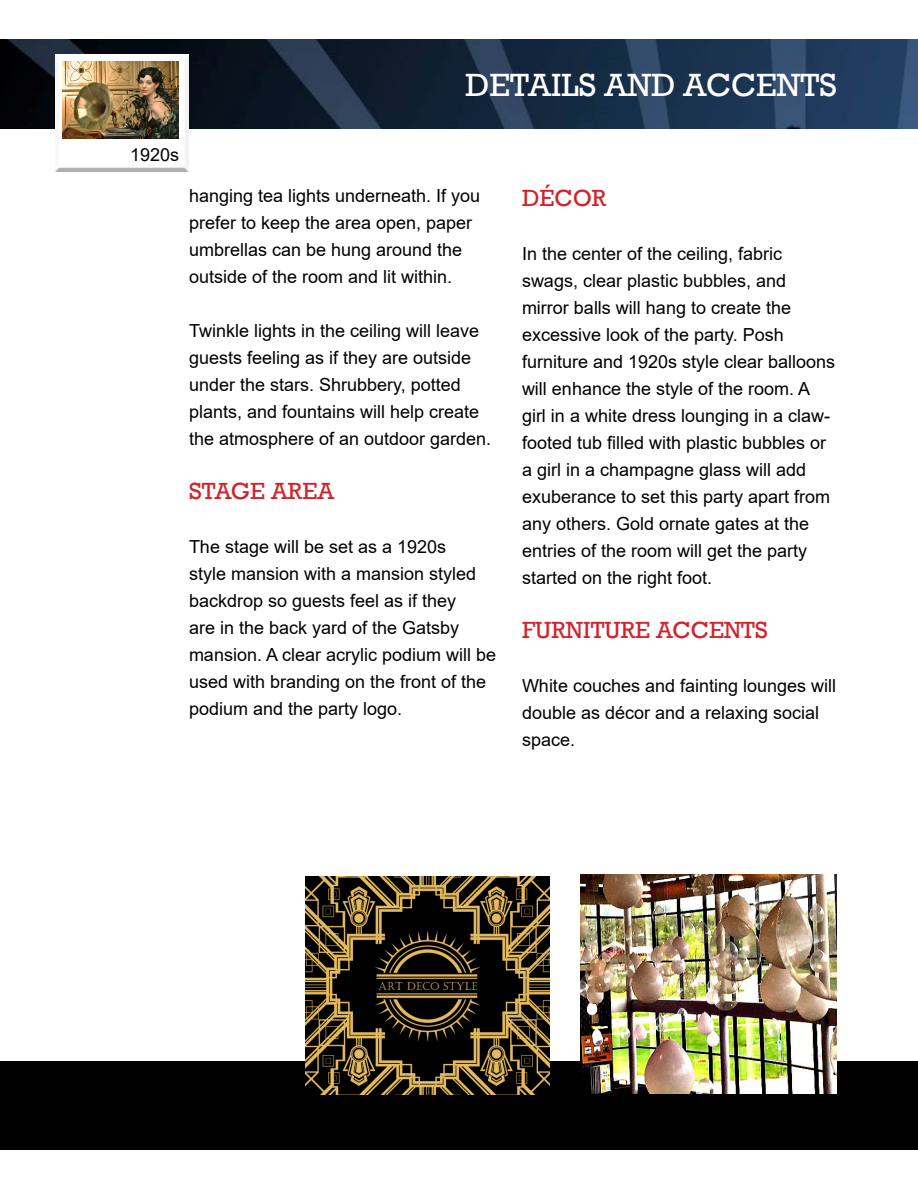
<style>
.page{position:relative;width:918px;height:1188px;background:#fff}
.page>*{position:absolute;margin:0;border:0;box-sizing:border-box;transform-origin:0 0}
.t1{font:33px "Rockwell";color:#fff}
.t2{font:24px "Rockwell";color:#d2232a}
.t3{font:18px/27px "Arial";color:#000}
</style>
<div class="page">
<div style="left:0;top:1061px;width:918px;height:89px;background:#000"></div>
<img style="left:0;top:40px;width:918px;height:88px">
<div style="left:49px;top:48px;width:145px;height:11px;background:#fff;opacity:.75"></div>
<div style="left:49px;top:54px;width:145px;height:119px;background:#000;opacity:.45"></div>
<img style="left:63px;top:62px;width:115px;height:77px">
<img style="left:306px;top:876px;width:244px;height:219px">
<img style="left:580px;top:875px;width:257px;height:219px">
<h1 class="t1" style="left:465px;top:66px;width:373px">DETAILS AND ACCENTS</h1>
<p class="t3" style="left:130px;top:141px;width:51px">1920s</p>
<p class="t3" style="left:189px;top:182px;width:293px">hanging tea lights underneath. If you prefer to keep the area open, paper umbrellas can be hung around the outside of the room and lit within.</p>
<p class="t3" style="left:189px;top:317px;width:304px">Twinkle lights in the ceiling will leave guests feeling as if they are outside under the stars. Shrubbery, potted plants, and fountains will help create the atmosphere of an outdoor garden.</p>
<h2 class="t2" style="left:189px;top:477px;width:147px">STAGE AREA</h2>
<p class="t3" style="left:189px;top:533px;width:309px">The stage will be set as a 1920s<br>style mansion with a mansion styled backdrop so guests feel as if they<br>are in the back yard of the Gatsby mansion. A clear acrylic podium will be used with branding on the front of the podium and the party logo.</p>
<h2 class="t2" style="left:522px;top:184px;width:86px">DÉCOR</h2>
<p class="t3" style="left:522px;top:240px;width:315px">In the center of the ceiling, fabric swags, clear plastic bubbles, and mirror balls will hang to create the excessive look of the party. Posh furniture and 1920s style clear balloons will enhance the style of the room. A girl in a white dress lounging in a claw&shy;footed tub filled with plastic bubbles or a girl in a champagne glass will add exuberance to set this party apart from any others. Gold ornate gates at the entries of the room will get the party started on the right foot.</p>
<h2 class="t2" style="left:522px;top:616px;width:247px">FURNITURE ACCENTS</h2>
<p class="t3" style="left:522px;top:672px;width:316px">White couches and fainting lounges will double as décor and a relaxing social space.</p>
</div>
